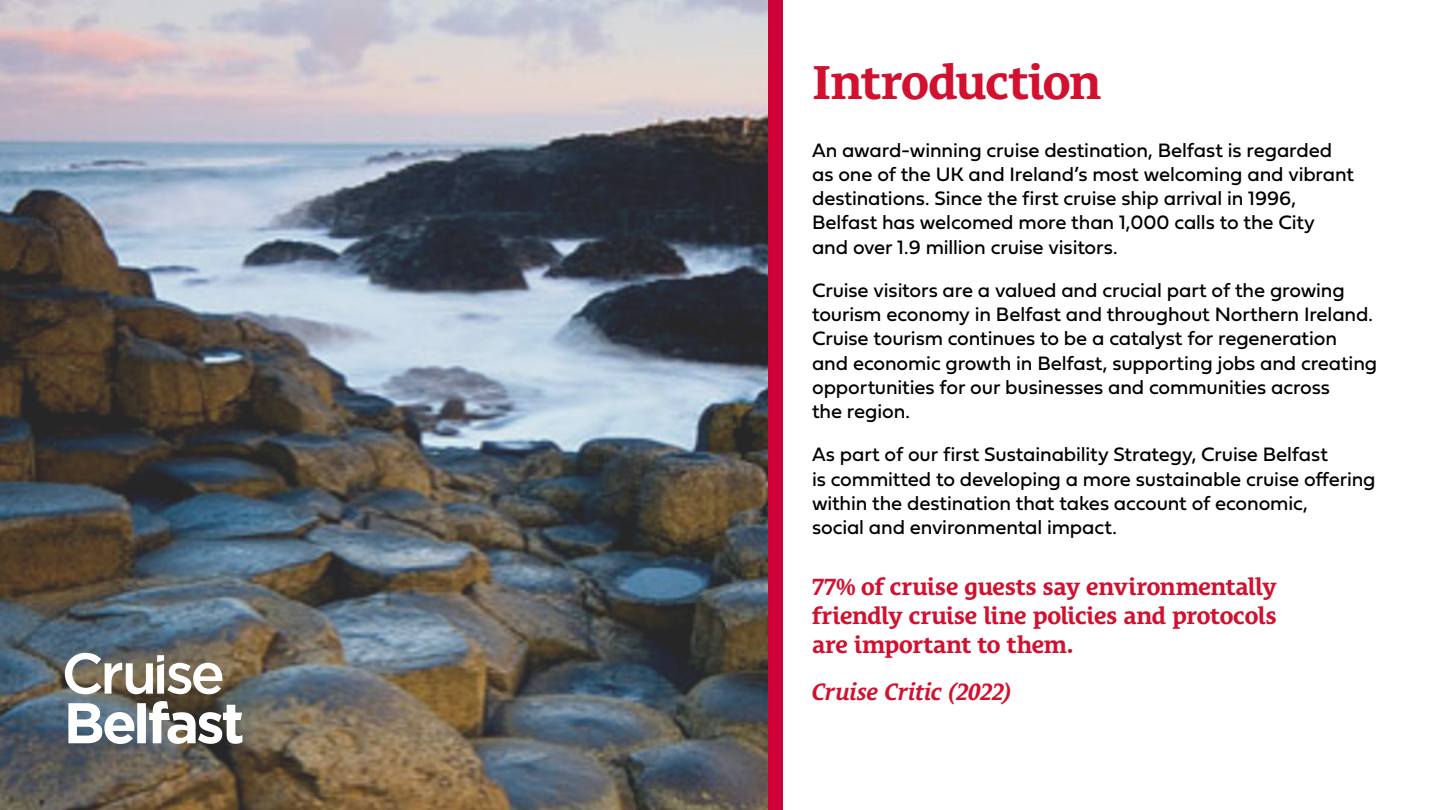
<style>
.page{position:relative;width:1440px;height:810px;background:#fff}
.page>*{position:absolute;margin:0;border:0;box-sizing:border-box;transform-origin:0 0}
.t1{font:700 48.75px "Le Monde Courrier Std";letter-spacing:-.03em;color:#d1112f}
.t2{font:700 24px/28.8px "Le Monde Courrier Std";letter-spacing:-.02em;color:#d1112f;text-align:justify}
.t3{font:italic 700 24px "Le Monde Courrier Std";letter-spacing:-.015em;color:#d1112f}
.t4{font:20.25px/24.3px "Fieldwork Geo Regular";letter-spacing:-.005em;color:#000}
</style>
<div class="page">
<img style="left:0;top:0;width:769px;height:810px">
<div style="left:769px;top:0;width:14px;height:810px;background:#cf0038"></div>
<svg style="left:68px;top:701px;width:174px;height:43px"></svg>
<svg style="left:65px;top:653px;width:157px;height:41px"></svg>
<h1 class="t1" style="left:812px;top:53px;width:291px">Introduction</h1>
<p class="t4" style="left:812px;top:137px;width:544px">An award-winning cruise destination, Belfast is regarded as one of the UK and Ireland’s most welcoming and vibrant destinations. Since the first cruise ship arrival in 1996, Belfast has welcomed more than 1,000 calls to the City and over 1.9 million cruise visitors.</p>
<p class="t4" style="left:812px;top:277px;width:567px">Cruise visitors are a valued and crucial part of the growing tourism economy in Belfast and throughout Northern Ireland.<br>Cruise tourism continues to be a catalyst for regeneration and economic growth in Belfast, supporting jobs and creating opportunities for our businesses and communities across<br>the region.</p>
<p class="t4" style="left:812px;top:442px;width:565px">As part of our first Sustainability Strategy, Cruise Belfast<br>is committed to developing a more sustainable cruise offering within the destination that takes account of economic,<br>social and environmental impact.</p>
<p class="t2" style="left:812px;top:572px;width:466px">77% of cruise guests say environmentally friendly cruise line policies and protocols are important to them.</p>
<p class="t3" style="left:812px;top:678px;width:201px">Cruise Critic (2022)</p>
</div>
